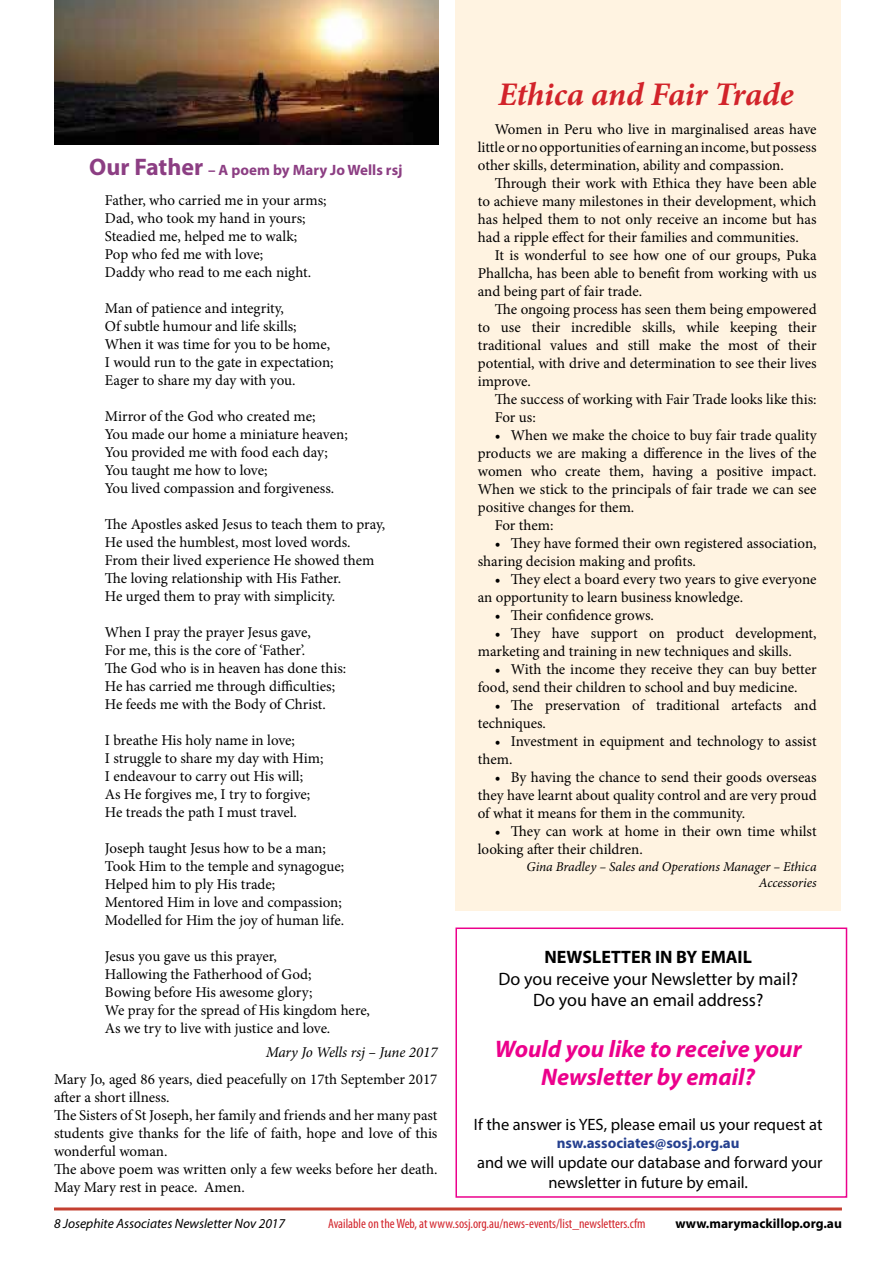
<style>
.page{position:relative;width:893px;height:1263px;background:#fff}
.page>*{position:absolute;margin:0;border:0;box-sizing:border-box;transform-origin:0 0}
.t1{font:italic 700 33px "Minion Pro";letter-spacing:-.005em;color:#d2232a}
.t2{font:italic 700 24px/28.8px "Myriad Pro";color:#ec008c;text-align:center}
.t3{font:18px/21.6px "Myriad Pro";color:#000;text-align:center}
.t4{font:700 18px "Myriad Pro";color:#000}
.t5{font:16.5px/19.8px "Myriad Pro";color:#000;text-align:center}
.t6{font:15px/18px "Minion Pro";letter-spacing:-.005em;color:#000}
.t7{font:700 15px "Myriad Pro";color:#8c3e83}
.t8{font:700 15px "Myriad Pro";color:#25408f}
.t9{font:italic 15px "Minion Pro";letter-spacing:-.01em;color:#000}
.t10{font:condensed 13.5px "Myriad Pro";color:#d2232a}
.t11{font:italic 13.5px/16.2px "Minion Pro";letter-spacing:-.005em;color:#000;text-align:right}
.t12{font:italic 13.5px "Myriad Pro";color:#000}
.t13{font:700 13.5px "Myriad Pro";color:#000}
.s1{font-size:24px}
</style>
<div class="page">
<hr style="left:54px;top:1207px;width:788px;height:3px;background:#c43f30">
<div style="left:455px;top:0;width:386px;height:910px;background:#fff3e1"></div>
<div style="left:455px;top:927px;width:392px;height:271px;background:#fff;border:2px solid #ec008c"></div>
<img style="left:54px;top:0;width:385px;height:145px">
<p class="t7" style="left:89px;top:161px;width:315px"><span class="s1">Our Father</span> – A poem by Mary Jo Wells rsj</p>
<p class="t6" style="left:105px;top:192px;width:223px">Father, who carried me in your arms;<br>Dad, who took my hand in yours;<br>Steadied me, helped me to walk;<br>Pop who fed me with love;<br>Daddy who read to me each night.</p>
<p class="t6" style="left:105px;top:300px;width:230px">Man of patience and integrity,<br>Of subtle humour and life skills;<br>When it was time for you to be home,<br>I would run to the gate in expectation;<br>Eager to share my day with you.</p>
<p class="t6" style="left:105px;top:408px;width:244px">Mirror of the God who created me;<br>You made our home a miniature heaven; You provided me with food each day; You taught me how to love;<br>You lived compassion and forgiveness.</p>
<p class="t6" style="left:105px;top:516px;width:282px">The Apostles asked Jesus to teach them to pray, He used the humblest, most loved words.<br>From their lived experience He showed them The loving relationship with His Father.<br>He urged them to pray with simplicity.</p>
<p class="t6" style="left:105px;top:624px;width:243px">When I pray the prayer Jesus gave,<br>For me, this is the core of ‘Father’.<br>The God who is in heaven has done this:<br>He has carried me through difficulties; He feeds me with the Body of Christ.</p>
<p class="t6" style="left:105px;top:732px;width:220px">I breathe His holy name in love;<br>I struggle to share my day with Him;<br>I endeavour to carry out His will;<br>As He forgives me, I try to forgive;<br>He treads the path I must travel.</p>
<p class="t6" style="left:105px;top:840px;width:241px">Joseph taught Jesus how to be a man; Took Him to the temple and synagogue; Helped him to ply His trade;<br>Mentored Him in love and compassion; Modelled for Him the joy of human life.</p>
<p class="t6" style="left:105px;top:948px;width:267px">Jesus you gave us this prayer,<br>Hallowing the Fatherhood of God;<br>Bowing before His awesome glory;<br>We pray for the spread of His kingdom here, As we try to live with justice and love.</p>
<p class="t9" style="left:266px;top:1042px;width:173px">Mary Jo Wells rsj – June 2017</p>
<p class="t6" style="left:54px;top:1070px;width:385px">Mary Jo, aged 86 years, died peacefully on 17th September 2017 after a short illness.<br>The Sisters of St Joseph, her family and friends and her many past students give thanks for the life of faith, hope and love of this wonderful woman.<br>The above poem was written only a few weeks before her death.<br>May Mary rest in peace. Amen.</p>
<h1 class="t1" style="left:498px;top:71px;width:297px">Ethica and Fair Trade</h1>
<p class="t6" style="left:478px;top:120px;width:340px;text-align:justify;text-indent:17px">Women in Peru who live in marginalised areas have little or no opportunities of earning an income, but possess other skills, determination, ability and compassion.</p>
<p class="t6" style="left:478px;top:174px;width:340px;text-align:justify;text-indent:17px">Through their work with Ethica they have been able to achieve many milestones in their development, which has helped them to not only receive an income but has had a ripple effect for their families and communities.</p>
<p class="t6" style="left:478px;top:246px;width:340px;text-align:justify;text-indent:17px">It is wonderful to see how one of our groups, Puka Phallcha, has been able to benefit from working with us and being part of fair trade.</p>
<p class="t6" style="left:478px;top:300px;width:340px;text-align:justify;text-indent:17px">The ongoing process has seen them being empowered to use their incredible skills, while keeping their traditional values and still make the most of their potential, with drive and determination to see their lives improve.</p>
<p class="t6" style="left:495px;top:390px;width:323px">The success of working with Fair Trade looks like this:<br>For us:</p>
<p class="t6" style="left:495px;top:426px;width:323px">• When we make the choice to buy fair trade quality</p>
<p class="t6" style="left:478px;top:444px;width:340px">products we are making a difference in the lives of the</p>
<p class="t6" style="left:478px;top:462px;width:340px">women who create them, having a positive impact.</p>
<p class="t6" style="left:478px;top:480px;width:340px">When we stick to the principals of fair trade we can see</p>
<p class="t6" style="left:478px;top:498px;width:158px">positive changes for them.</p>
<p class="t6" style="left:495px;top:516px;width:60px">For them:</p>
<p class="t6" style="left:478px;top:534px;width:340px;text-indent:17px">• They have formed their own registered association, sharing decision making and profits.</p>
<p class="t6" style="left:478px;top:570px;width:340px;text-indent:17px">• They elect a board every two years to give everyone an opportunity to learn business knowledge.</p>
<p class="t6" style="left:495px;top:606px;width:161px">• Their confidence grows.</p>
<p class="t6" style="left:478px;top:624px;width:340px;text-indent:17px">• They have support on product development, marketing and training in new techniques and skills.</p>
<p class="t6" style="left:478px;top:660px;width:340px;text-indent:17px">• With the income they receive they can buy better food, send their children to school and buy medicine.</p>
<p class="t6" style="left:478px;top:696px;width:340px;text-indent:17px">• The preservation of traditional artefacts and techniques.</p>
<p class="t6" style="left:478px;top:732px;width:340px;text-indent:17px">• Investment in equipment and technology to assist them.</p>
<p class="t6" style="left:478px;top:768px;width:340px;text-align:justify;text-indent:17px">• By having the chance to send their goods overseas they have learnt about quality control and are very proud of what it means for them in the community.</p>
<p class="t6" style="left:478px;top:822px;width:340px;text-indent:17px">• They can work at home in their own time whilst looking after their children.</p>
<p class="t11" style="left:527px;top:858px;width:291px">Gina Bradley – Sales and Operations Manager – Ethica<br>Accessories</p>
<p class="t4" style="left:544px;top:945px;width:209px">NEWSLETTER IN BY EMAIL</p>
<p class="t3" style="left:498px;top:967px;width:301px">Do you receive your Newsletter by mail?<br>Do you have an email address?</p>
<h2 class="t2" style="left:495px;top:1033px;width:308px">Would you like to receive your<br>Newsletter by email?</h2>
<p class="t5" style="left:474px;top:1115px;width:350px">If the answer is YES, please email us your request at</p>
<p class="t8" style="left:557px;top:1133px;width:184px">nsw.associates@sosj.org.au</p>
<p class="t5" style="left:477px;top:1152px;width:347px">and we will update our database and forward your newsletter in future by email.</p>
<p class="t12" style="left:54px;top:1215px;width:233px">8 Josephite Associates Newsletter Nov 2017</p>
<p class="t10" style="left:328px;top:1216px;width:319px">Available on the Web, at www.sosj.org.au/news-events/list_newsletters.cfm</p>
<p class="t13" style="left:675px;top:1215px;width:168px">www.marymackillop.org.au</p>
</div>
